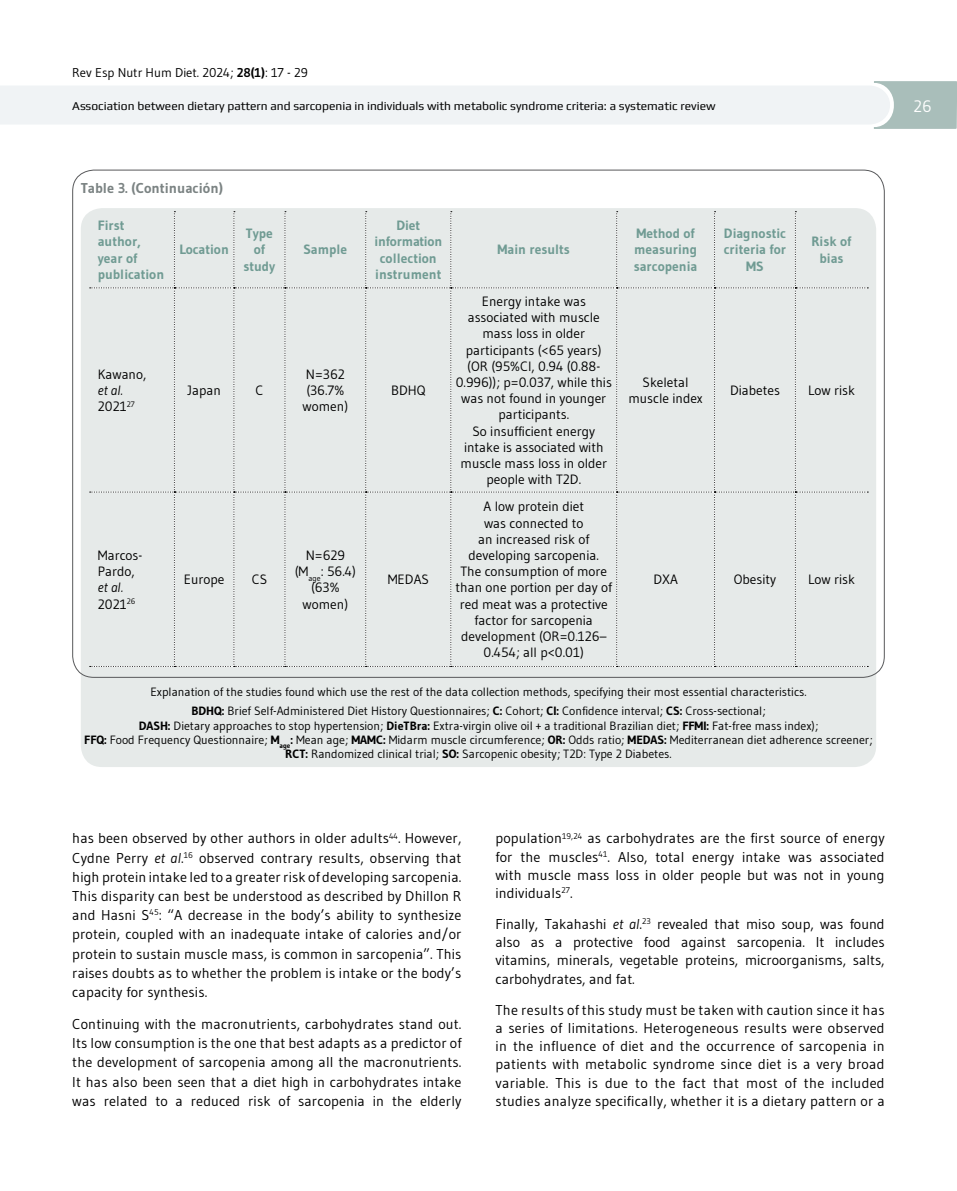
<style>
.page{position:relative;width:957px;height:1191px;background:#fff}
.page>*{position:absolute;margin:0;border:0;box-sizing:border-box;transform-origin:0 0}
.t1{font:16.5px "Gudea";color:#fff}
.t2{font:14.25px/19.2px "Gudea";letter-spacing:.01em;color:#000;text-align:justify}
.t3{font:700 14.25px "Gudea";color:#7b8383}
.t4{font:13.5px/16.2px "Gudea";color:#000;text-align:center}
.t5{font:700 13.5px/16.2px "Gudea";color:#709b93;text-align:center}
.t6{font:italic 13.5px/16.2px "Gudea";color:#000}
.t7{font:12.75px "Gudea";color:#000}
.t8{font:12px/14.4px "Gudea";color:#000;text-align:center}
.t9{font:12px "Play";color:#000}
.s1{font-weight:700}
.s2{font-style:normal}
.s3{font-style:italic}
</style>
<div class="page">
<svg style="left:0;top:81px;width:957px;height:48px"></svg>
<div style="left:81px;top:208px;width:795px;height:559px;background:#e6eae9;border-radius:21px"></div>
<svg style="left:90px;top:211px;width:778px;height:456px"></svg>
<p class="t7" style="left:72px;top:65px;width:237px">Rev Esp Nutr Hum Diet. 2024; <span class="s1">28(1)</span>: 17 - 29</p>
<p class="t9" style="left:72px;top:98px;width:645px">Association between dietary pattern and sarcopenia in individuals with metabolic syndrome criteria: a systematic review</p>
<p class="t1" style="left:913px;top:96px;width:20px">26</p>
<p class="t3" style="left:81px;top:179px;width:144px">Table 3. (Continuación)</p>
<p class="t5" style="left:98px;top:217px;width:68px;text-align:left">First author, year of publication</p>
<p class="t5" style="left:179px;top:242px;width:51px">Location</p>
<p class="t5" style="left:243px;top:225px;width:33px">Type of study</p>
<p class="t4" style="left:98px;top:366px;width:50px">Kawano,</p>
<p class="t6" style="left:98px;top:382px;width:39px">et al.<br><span class="s2">2021</span><sup>27</sup></p>
<p class="t4" style="left:187px;top:382px;width:35px">Japan</p>
<p class="t4" style="left:255px;top:382px;width:9px">C</p>
<p class="t4" style="left:98px;top:547px;width:46px;text-align:left">Marcos-<br>Pardo,</p>
<p class="t6" style="left:98px;top:579px;width:39px">et al.<br><span class="s2">2021</span><sup>26</sup></p>
<p class="t4" style="left:184px;top:571px;width:42px">Europe</p>
<p class="t4" style="left:252px;top:571px;width:17px">CS</p>
<p class="t5" style="left:303px;top:242px;width:45px">Sample</p>
<p class="t4" style="left:303px;top:366px;width:47px;text-align:left">N=362 (36.7% women)</p>
<p class="t4" style="left:295px;top:547px;width:63px">N=629 (M<sub>age</sub>: 56.4) (63% women)</p>
<p class="t5" style="left:374px;top:217px;width:69px">Diet information collection instrument</p>
<p class="t4" style="left:391px;top:382px;width:36px">BDHQ</p>
<p class="t4" style="left:388px;top:571px;width:43px">MEDAS</p>
<p class="t5" style="left:497px;top:242px;width:74px">Main results</p>
<p class="t4" style="left:456px;top:293px;width:158px">Energy intake was associated with muscle mass loss in older participants (&lt;65 years) (OR (95%CI, 0.94 (0.88-<br>0.996)); p=0.037, while this was not found in younger participants.<br>So insufficient energy intake is associated with muscle mass loss in older people with T2D.</p>
<p class="t4" style="left:455px;top:498px;width:158px">A low protein diet<br>was connected to<br>an increased risk of developing sarcopenia.<br>The consumption of more than one portion per day of red meat was a protective factor for sarcopenia development (OR=0.126–<br>0.454; all p&lt;0.01)</p>
<p class="t5" style="left:634px;top:225px;width:65px;text-align:left">Method of measuring sarcopenia</p>
<p class="t5" style="left:724px;top:225px;width:64px">Diagnostic criteria for<br>MS</p>
<p class="t5" style="left:811px;top:233px;width:42px">Risk of bias</p>
<p class="t4" style="left:628px;top:374px;width:76px">Skeletal muscle index</p>
<p class="t4" style="left:730px;top:382px;width:51px">Diabetes</p>
<p class="t4" style="left:808px;top:382px;width:48px">Low risk</p>
<p class="t4" style="left:653px;top:571px;width:26px">DXA</p>
<p class="t4" style="left:734px;top:571px;width:44px">Obesity</p>
<p class="t4" style="left:808px;top:571px;width:48px">Low risk</p>
<p class="t8" style="left:150px;top:682px;width:658px;line-height:18.6px">Explanation of the studies found which use the rest of the data collection methods, specifying their most essential characteristics.<br><span class="s1">BDHQ:</span> Brief Self-Administered Diet History Questionnaires; <span class="s1">C:</span> Cohort; <span class="s1">CI:</span> Confidence interval; <span class="s1">CS:</span> Cross-sectional;</p>
<p class="t8" style="left:84px;top:718px;width:790px"><span class="s1">DASH:</span> Dietary approaches to stop hypertension; <span class="s1">DieTBra:</span> Extra-virgin olive oil + a traditional Brazilian diet; <span class="s1">FFMI:</span> Fat-free mass index);<br><span class="s1">FFQ:</span> Food Frequency Questionnaire; <span class="s1">M</span><sub>age</sub><span class="s1">:</span> Mean age; <span class="s1">MAMC:</span> Midarm muscle circumference; <span class="s1">OR:</span> Odds ratio; <span class="s1">MEDAS:</span> Mediterranean diet adherence screener;<br><span class="s1">RCT:</span> Randomized clinical trial; <span class="s1">SO:</span> Sarcopenic obesity; T2D: Type 2 Diabetes.</p>
<p class="t2" style="left:72px;top:828px;width:391px">has been observed by other authors in older adults<sup>44</sup>. However, Cydne Perry <span class="s3">et al</span>.<sup>16</sup> observed contrary results, observing that high protein intake led to a greater risk of developing sarcopenia.<br>This disparity can best be understood as described by Dhillon R and Hasni S<sup>45</sup>: “A decrease in the body’s ability to synthesize protein, coupled with an inadequate intake of calories and/or protein to sustain muscle mass, is common in sarcopenia”. This raises doubts as to whether the problem is intake or the body’s capacity for synthesis.</p>
<p class="t2" style="left:72px;top:1014px;width:391px">Continuing with the macronutrients, carbohydrates stand out.<br>Its low consumption is the one that best adapts as a predictor of the development of sarcopenia among all the macronutrients.<br>It has also been seen that a diet high in carbohydrates intake was related to a reduced risk of sarcopenia in the elderly</p>
<p class="t2" style="left:495px;top:829px;width:391px;line-height:18.3px">population<sup>19,24</sup> as carbohydrates are the first source of energy for the muscles<sup>41</sup>. Also, total energy intake was associated with muscle mass loss in older people but was not in young individuals<sup>27</sup>.</p>
<p class="t2" style="left:495px;top:914px;width:391px;line-height:18.3px">Finally, Takahashi <span class="s3">et al</span>.<sup>23</sup> revealed that miso soup, was found also as a protective food against sarcopenia. It includes vitamins, minerals, vegetable proteins, microorganisms, salts, carbohydrates, and fat.</p>
<p class="t2" style="left:495px;top:1000px;width:391px;line-height:18.3px">The results of this study must be taken with caution since it has a series of limitations. Heterogeneous results were observed in the influence of diet and the occurrence of sarcopenia in patients with metabolic syndrome since diet is a very broad variable. This is due to the fact that most of the included studies analyze specifically, whether it is a dietary pattern or a</p>
</div>
